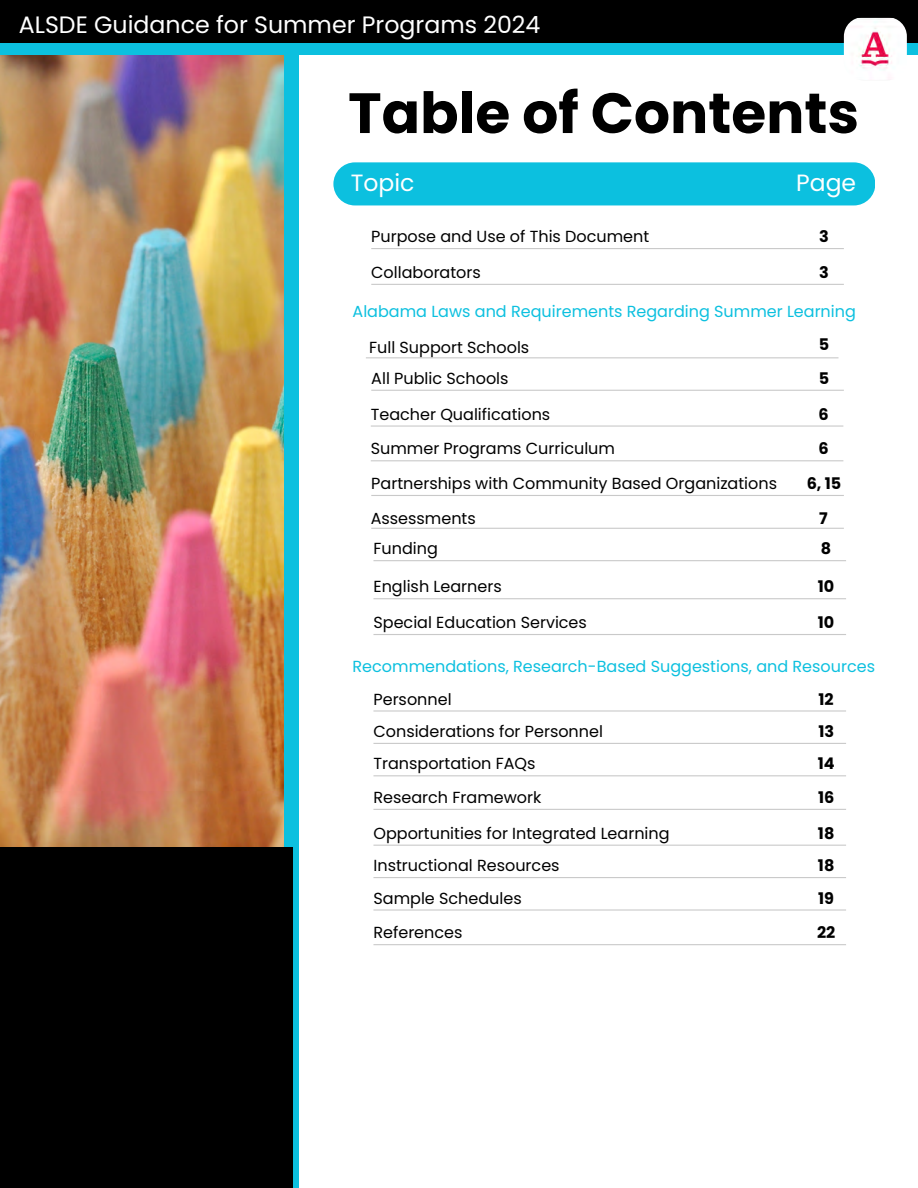
<style>
.page{position:relative;width:918px;height:1188px;background:#fff}
.page>*{position:absolute;margin:0;border:0;box-sizing:border-box;transform-origin:0 0}
.t1{font:700 56.7px "Poppins";color:#000}
.t2{font:23.7px "Poppins";color:#fff}
.t3{font:23.55px "Poppins";color:#fff}
.t4{font:16.05px "Poppins";color:#000}
.t5{font:16.05px "Poppins";color:#0cc0df}
.t6{font:700 16.05px "Poppins";color:#000}
</style>
<div class="page">
<img style="left:0;top:54px;width:284px;height:793px">
<div style="left:0;top:43px;width:918px;height:11px;background:#0cc0df"></div>
<div style="left:0;top:0;width:918px;height:43px;background:#000"></div>
<img style="left:844px;top:17px;width:63px;height:63px;border-radius:19px">
<div style="left:284px;top:49px;width:15px;height:1139px;background:#0cc0df"></div>
<hr style="left:373px;top:944px;width:473px;height:1px;background:#a6a6a6">
<hr style="left:373px;top:775px;width:473px;height:1px;background:#a6a6a6">
<hr style="left:373px;top:909px;width:473px;height:2px;background:#a6a6a6">
<hr style="left:373px;top:877px;width:473px;height:1px;background:#a6a6a6">
<hr style="left:373px;top:845px;width:473px;height:1px;background:#a6a6a6">
<hr style="left:373px;top:809px;width:473px;height:1px;background:#a6a6a6">
<hr style="left:373px;top:743px;width:473px;height:1px;background:#a6a6a6">
<hr style="left:373px;top:710px;width:473px;height:2px;background:#a6a6a6">
<hr style="left:373px;top:634px;width:473px;height:1px;background:#a6a6a6">
<hr style="left:373px;top:598px;width:473px;height:1px;background:#a6a6a6">
<hr style="left:373px;top:560px;width:473px;height:1px;background:#a6a6a6">
<hr style="left:371px;top:528px;width:473px;height:1px;background:#a6a6a6">
<hr style="left:371px;top:495px;width:473px;height:1px;background:#a6a6a6">
<hr style="left:371px;top:460px;width:472px;height:1px;background:#a6a6a6">
<hr style="left:371px;top:425px;width:472px;height:2px;background:#a6a6a6">
<hr style="left:371px;top:390px;width:473px;height:1px;background:#a6a6a6">
<hr style="left:371px;top:284px;width:473px;height:1px;background:#a6a6a6">
<hr style="left:371px;top:248px;width:473px;height:1px;background:#a6a6a6">
<div style="left:0;top:847px;width:292px;height:341px;background:#000"></div>
<div style="left:333px;top:162px;width:542px;height:43px;background:#0cc0df;border-radius:22px"></div>
<hr style="left:366px;top:357px;width:473px;height:1px;background:#a6a6a6">
<p class="t2" style="left:19px;top:8px;width:523px">ALSDE Guidance for Summer Programs 2024</p>
<p class="t1" style="left:348px;top:74px;width:512px">Table of Contents</p>
<p class="t3" style="left:351px;top:166px;width:65px">Topic</p>
<p class="t3" style="left:796px;top:166px;width:61px">Page</p>
<p class="t4" style="left:371px;top:225px;width:280px">Purpose and Use of This Document</p>
<p class="t6" style="left:819px;top:225px;width:11px">3</p>
<p class="t4" style="left:371px;top:261px;width:111px">Collaborators</p>
<p class="t6" style="left:819px;top:261px;width:11px">3</p>
<p class="t5" style="left:353px;top:300px;width:505px">Alabama Laws and Requirements Regarding Summer Learning</p>
<p class="t4" style="left:369px;top:336px;width:162px">Full Support Schools</p>
<p class="t6" style="left:819px;top:333px;width:12px">5</p>
<p class="t4" style="left:371px;top:367px;width:139px">All Public Schools</p>
<p class="t6" style="left:819px;top:367px;width:12px">5</p>
<p class="t4" style="left:371px;top:403px;width:181px">Teacher Qualifications</p>
<p class="t6" style="left:818px;top:403px;width:12px">6</p>
<p class="t4" style="left:371px;top:437px;width:246px">Summer Programs Curriculum</p>
<p class="t6" style="left:818px;top:437px;width:12px">6</p>
<p class="t4" style="left:371px;top:472px;width:407px">Partnerships with Community Based Organizations</p>
<p class="t6" style="left:807px;top:472px;width:36px">6, 15</p>
<p class="t4" style="left:371px;top:507px;width:107px">Assessments</p>
<p class="t6" style="left:819px;top:507px;width:10px">7</p>
<p class="t4" style="left:373px;top:537px;width:66px">Funding</p>
<p class="t6" style="left:821px;top:537px;width:12px">8</p>
<p class="t4" style="left:373px;top:575px;width:130px">English Learners</p>
<p class="t6" style="left:818px;top:575px;width:18px">10</p>
<p class="t4" style="left:373px;top:611px;width:215px">Special Education Services</p>
<p class="t6" style="left:818px;top:611px;width:18px">10</p>
<p class="t5" style="left:353px;top:655px;width:524px">Recommendations, Research-Based Suggestions, and Resources</p>
<p class="t4" style="left:373px;top:688px;width:80px">Personnel</p>
<p class="t6" style="left:819px;top:688px;width:17px">12</p>
<p class="t4" style="left:373px;top:720px;width:231px">Considerations for Personnel</p>
<p class="t6" style="left:818px;top:720px;width:17px">13</p>
<p class="t4" style="left:373px;top:753px;width:164px">Transportation FAQs</p>
<p class="t6" style="left:818px;top:753px;width:18px">14</p>
<p class="t4" style="left:373px;top:786px;width:169px">Research Framework</p>
<p class="t6" style="left:818px;top:786px;width:18px">16</p>
<p class="t4" style="left:373px;top:822px;width:298px">Opportunities for Integrated Learning</p>
<p class="t6" style="left:818px;top:822px;width:18px">18</p>
<p class="t4" style="left:373px;top:854px;width:188px">Instructional Resources</p>
<p class="t6" style="left:818px;top:854px;width:18px">18</p>
<p class="t4" style="left:373px;top:887px;width:150px">Sample Schedules</p>
<p class="t6" style="left:818px;top:887px;width:17px">19</p>
<p class="t4" style="left:373px;top:921px;width:91px">References</p>
<p class="t6" style="left:817px;top:921px;width:20px">22</p>
</div>
